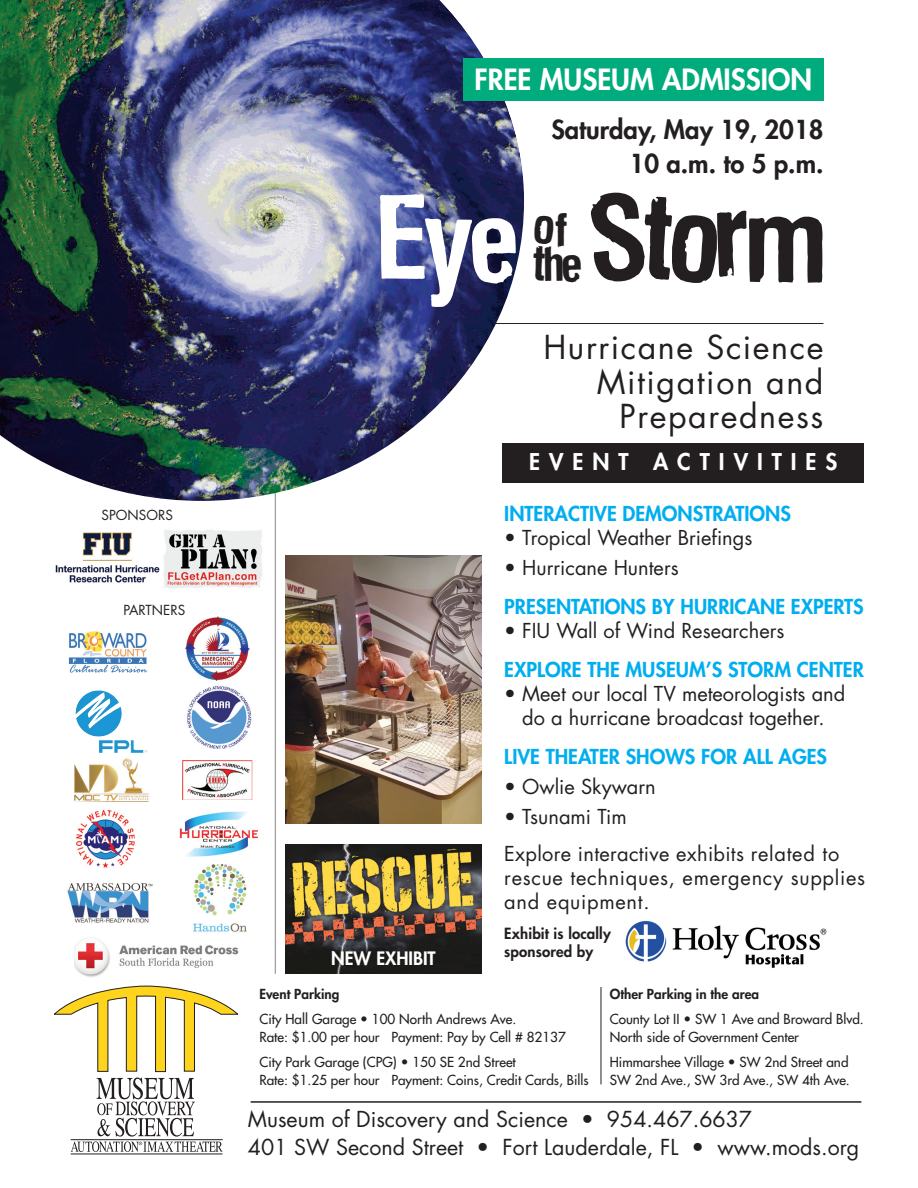
<style>
.page{position:relative;width:918px;height:1188px;background:#fff}
.page>*{position:absolute;margin:0;border:0;box-sizing:border-box;transform-origin:0 0}
.t1{font:111.45px "Bad Neighborhood Dirtyhouse";letter-spacing:-.05em;color:#231f20}
.t2{font:111.45px "Bad Neighborhood Dirtyhouse";color:#fff}
.t3{font:46.5px "Bad Neighborhood Dirtyhouse";color:#231f20}
.t4{font:32.25px/34.5px "Futura";letter-spacing:.05em;color:#231f20;text-align:right}
.t5{font:800 28.5px "Futura";color:#fff}
.t6{font:800 25.5px/33.9px "Futura";color:#231f20;text-align:right}
.t7{font:800 22.5px "Futura";letter-spacing:.4em;color:#fff}
.t8{font:21.45px/28px "Futura";color:#231f20}
.t9{font:19.95px/24px "Futura";color:#231f20;text-align:center}
.t10{font:800 19.95px "Futura";color:#00aeef}
.t11{font:19.95px/24px "Futura";letter-spacing:.035em;color:#231f20}
.t12{font:800 18px "Futura";color:#fff}
.t13{font:800 15px/18px "Futura";letter-spacing:.01em;color:#231f20}
.t14{font:13.5px/18px "Futura";color:#231f20}
.t15{font:800 13.5px "Futura";color:#231f20}
.t16{font:13.5px "Futura";color:#231f20}
</style>
<div class="page">
<svg style="left:54px;top:986px;width:184px;height:86px"></svg>
<hr style="left:71px;top:1154px;width:152px;height:1px;background:#231f20">
<svg style="left:71px;top:1078px;width:152px;height:74px"></svg>
<img style="left:55px;top:532px;width:105px;height:51px">
<img style="left:187px;top:686px;width:64px;height:63px">
<img style="left:68px;top:631px;width:79px;height:42px">
<img style="left:185px;top:617px;width:65px;height:64px">
<div style="left:502px;top:443px;width:362px;height:40px;background:#231f20"></div>
<hr style="left:472px;top:323px;width:352px;height:1px;background:#231f20">
<hr style="left:275px;top:303px;width:1px;height:671px;background:#848689">
<img style="left:0;top:0;width:524px;height:501px">
<div style="left:463px;top:59px;width:361px;height:42px;background:#00ac7c"></div>
<img style="left:93px;top:694px;width:26px;height:27px">
<img style="left:286px;top:555px;width:195px;height:269px">
<hr style="left:251px;top:1101px;width:610px;height:2px;background:#231f20">
<img style="left:163px;top:530px;width:99px;height:58px">
<hr style="left:601px;top:987px;width:1px;height:97px;background:#231f20">
<img style="left:182px;top:760px;width:70px;height:40px">
<img style="left:179px;top:812px;width:79px;height:45px">
<img style="left:76px;top:810px;width:59px;height:57px">
<img style="left:194px;top:864px;width:52px;height:68px">
<img style="left:67px;top:883px;width:86px;height:40px">
<img style="left:74px;top:758px;width:75px;height:44px">
<img style="left:286px;top:844px;width:195px;height:130px">
<img style="left:625px;top:921px;width:202px;height:47px">
<img style="left:75px;top:938px;width:164px;height:39px">
<p class="t16" style="left:102px;top:509px;width:73px">SPONSORS</p>
<p class="t16" style="left:123px;top:604px;width:63px">PARTNERS</p>
<h3 class="t5" style="left:475px;top:65px;width:339px">FREE MUSEUM ADMISSION</h3>
<h1 class="t2" style="left:377px;top:161px;width:143px">Eye</h1>
<h3 class="t6" style="left:551px;top:114px;width:274px">Saturday, May 19, 2018<br>10 a.m. to 5 p.m.</h3>
<h2 class="t3" style="left:534px;top:193px;width:36px">of</h2>
<h2 class="t3" style="left:533px;top:231px;width:51px">the</h2>
<h1 class="t1" style="left:588px;top:161px;width:238px">Storm</h1>
<h3 class="t4" style="left:543px;top:333px;width:282px">Hurricane Science<br>Mitigation and<br>Preparedness</h3>
<h3 class="t7" style="left:529px;top:450px;width:310px">EVENT ACTIVITIES</h3>
<h3 class="t12" style="left:331px;top:949px;width:106px">NEW EXHIBIT</h3>
<h3 class="t10" style="left:504px;top:504px;width:288px">INTERACTIVE DEMONSTRATIONS</h3>
<h3 class="t9" style="left:504px;top:527px;width:250px">• Tropical Weather Briefings</h3>
<h3 class="t9" style="left:504px;top:557px;width:176px">• Hurricane Hunters</h3>
<h3 class="t10" style="left:504px;top:597px;width:361px">PRESENTATIONS BY HURRICANE EXPERTS</h3>
<h3 class="t9" style="left:504px;top:620px;width:282px">• FIU Wall of Wind Researchers</h3>
<h3 class="t10" style="left:504px;top:660px;width:361px">EXPLORE THE MUSEUM’S STORM CENTER</h3>
<h3 class="t9" style="left:504px;top:683px;width:343px">• Meet our local TV meteorologists and do a hurricane broadcast together.</h3>
<h3 class="t10" style="left:504px;top:747px;width:324px">LIVE THEATER SHOWS FOR ALL AGES</h3>
<h3 class="t9" style="left:504px;top:776px;width:153px">• Owlie Skywarn</h3>
<h3 class="t9" style="left:504px;top:800px;width:336px;line-height:36.8px;text-align:left">• Tsunami Tim<br>Explore interactive exhibits related to</h3>
<h3 class="t11" style="left:504px;top:867px;width:362px">rescue techniques, emergency supplies and equipment.</h3>
<p class="t13" style="left:504px;top:925px;width:108px">Exhibit is locally sponsored by</p>
<p class="t15" style="left:259px;top:987px;width:81px">Event Parking</p>
<p class="t14" style="left:259px;top:1011px;width:308px">City Hall Garage • 100 North Andrews Ave.<br>Rate: $1.00 per hour Payment: Pay by Cell # 82137</p>
<p class="t14" style="left:259px;top:1054px;width:331px">City Park Garage (CPG) • 150 SE 2nd Street<br>Rate: $1.25 per hour Payment: Coins, Credit Cards, Bills</p>
<p class="t15" style="left:610px;top:987px;width:151px">Other Parking in the area</p>
<p class="t14" style="left:610px;top:1011px;width:256px">County Lot II • SW 1 Ave and Broward Blvd.<br>North side of Government Center</p>
<p class="t14" style="left:610px;top:1054px;width:242px">Himmarshee Village • SW 2nd Street and<br>SW 2nd Ave., SW 3rd Ave., SW 4th Ave.</p>
<h3 class="t8" style="left:248px;top:1107px;width:613px">Museum of Discovery and Science • 954.467.6637<br>401 SW Second Street • Fort Lauderdale, FL • www.mods.org</h3>
</div>
